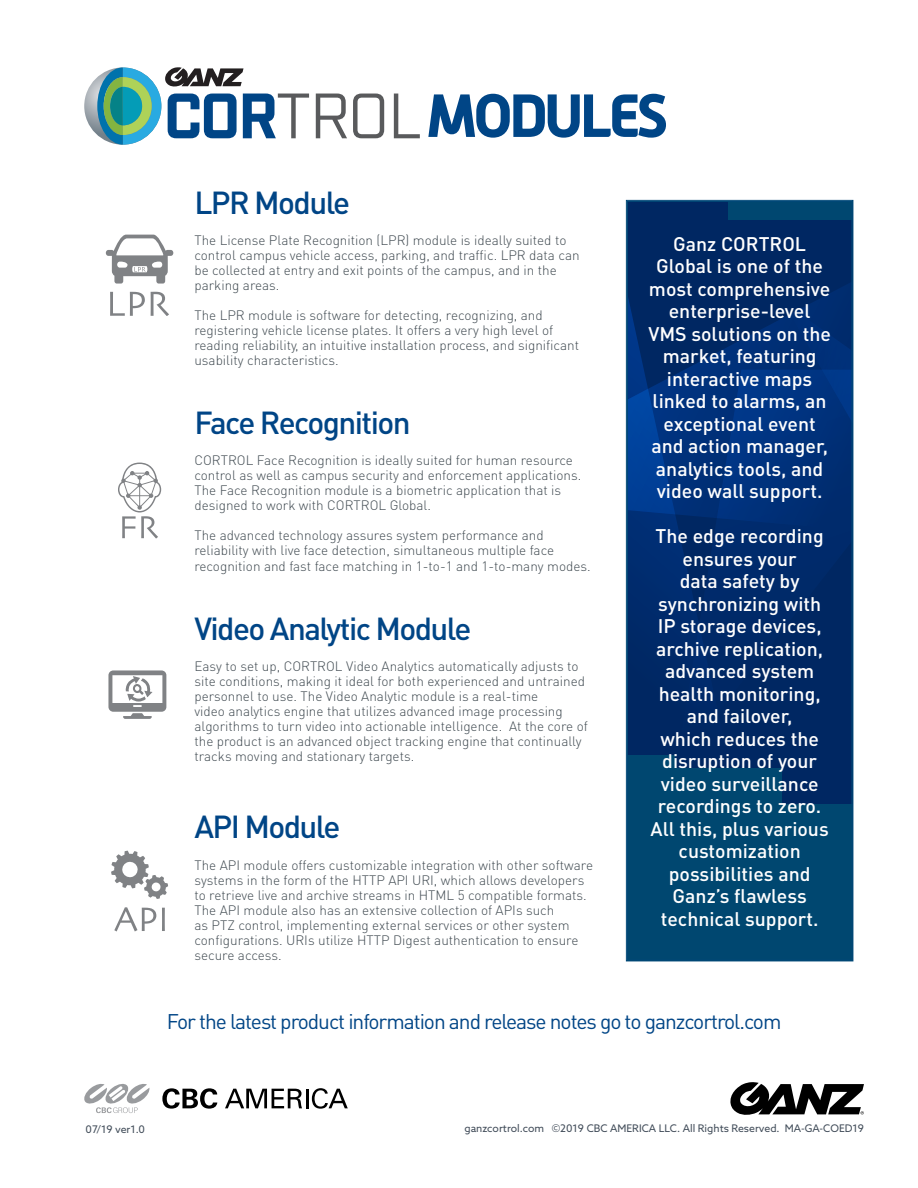
<style>
.page{position:relative;width:918px;height:1188px;background:#fff}
.page>*{position:absolute;margin:0;border:0;box-sizing:border-box;transform-origin:0 0}
.t1{font:55.5px "Alwyn New";letter-spacing:-.02em;color:#004586}
.t2{font:500 31.5px "DIN Pro";letter-spacing:-.05em;color:#004586}
.t3{font:21px "DIN Pro";letter-spacing:-.05em;color:#004586}
.t4{font:500 19.5px/22.5px "DIN Pro";color:#fff;text-align:center}
.t5{font:300 13.5px/15px "DIN Pro";color:#3e484f}
.t6{font:10.5px "Azo Sans";color:#404b58}
</style>
<div class="page">
<svg style="left:84px;top:1084px;width:66px;height:29px"></svg>
<svg style="left:225px;top:1088px;width:123px;height:21px"></svg>
<svg style="left:162px;top:1088px;width:55px;height:21px"></svg>
<svg style="left:730px;top:1082px;width:134px;height:33px"></svg>
<svg style="left:108px;top:670px;width:58px;height:49px"></svg>
<svg style="left:118px;top:463px;width:43px;height:76px"></svg>
<svg style="left:114px;top:907px;width:42px;height:24px"></svg>
<svg style="left:162px;top:908px;width:3px;height:23px"></svg>
<svg style="left:111px;top:851px;width:57px;height:48px"></svg>
<svg style="left:110px;top:292px;width:35px;height:23px"></svg>
<svg style="left:151px;top:292px;width:18px;height:23px"></svg>
<svg style="left:106px;top:235px;width:67px;height:49px"></svg>
<svg style="left:626px;top:200px;width:227px;height:761px;background:#00326e"></svg>
<div style="left:627px;top:201px;width:225px;height:759px;border:1px solid #004877"></div>
<svg style="left:84px;top:67px;width:77px;height:78px"></svg>
<svg style="left:97px;top:67px;width:212px;height:78px"></svg>
<svg style="left:316px;top:94px;width:31px;height:44px"></svg>
<svg style="left:353px;top:94px;width:31px;height:44px"></svg>
<svg style="left:394px;top:94px;width:26px;height:44px"></svg>
<svg style="left:428px;top:93px;width:238px;height:45px"></svg>
<p class="t1" style="left:428px;top:85px;width:241px">MODULES</p>
<p class="t2" style="left:194px;top:181px;width:157px">LPR Module</p>
<p class="t5" style="left:194px;top:232px;width:387px">The License Plate Recognition (LPR) module is ideally suited to control campus vehicle access, parking, and traffic. LPR data can be collected at entry and exit points of the campus, and in the parking areas.</p>
<p class="t5" style="left:194px;top:307px;width:386px">The LPR module is software for detecting, recognizing, and registering vehicle license plates. It offers a very high level of reading reliability, an intuitive installation process, and significant usability characteristics.</p>
<p class="t2" style="left:194px;top:401px;width:218px">Face Recognition</p>
<p class="t5" style="left:194px;top:452px;width:388px">CORTROL Face Recognition is ideally suited for human resource control as well as campus security and enforcement applications.<br>The Face Recognition module is a biometric application that is designed to work with CORTROL Global.</p>
<p class="t5" style="left:194px;top:527px;width:398px;line-height:15.6px">The advanced technology assures system performance and reliability with live face detection, simultaneous multiple face recognition and fast face matching in 1-to-1 and 1-to-many modes.</p>
<p class="t2" style="left:194px;top:607px;width:278px">Video Analytic Module</p>
<p class="t5" style="left:194px;top:658px;width:395px">Easy to set up, CORTROL Video Analytics automatically adjusts to site conditions, making it ideal for both experienced and untrained personnel to use. The Video Analytic module is a real-time<br>video analytics engine that utilizes advanced image processing algorithms to turn video into actionable intelligence. At the core of the product is an advanced object tracking engine that continually tracks moving and stationary targets.</p>
<p class="t2" style="left:194px;top:806px;width:147px">API Module</p>
<p class="t5" style="left:194px;top:857px;width:400px">The API module offers customizable integration with other software systems in the form of the HTTP API URI, which allows developers to retrieve live and archive streams in HTML 5 compatible formats.<br>The API module also has an extensive collection of APIs such<br>as PTZ control, implementing external services or other system configurations. URIs utilize HTTP Digest authentication to ensure secure access.</p>
<p class="t4" style="left:648px;top:232px;width:184px">Ganz CORTROL<br>Global is one of the most comprehensive enterprise-level<br>VMS solutions on the market, featuring interactive maps linked to alarms, an exceptional event and action manager, analytics tools, and video wall support.</p>
<p class="t4" style="left:651px;top:524px;width:180px">The edge recording ensures your<br>data safety by synchronizing with<br>IP storage devices, archive replication, advanced system health monitoring, and failover,<br>which reduces the disruption of your video surveillance recordings to zero.<br>All this, plus various customization possibilities and<br>Ganz’s flawless technical support.</p>
<p class="t3" style="left:167px;top:1007px;width:616px">For the latest product information and release notes go to ganzcortrol.com</p>
<p class="t6" style="left:86px;top:1122px;width:61px">07/19 ver1.0</p>
<p class="t6" style="left:464px;top:1121px;width:401px">ganzcortrol.com ©2019 CBC AMERICA LLC. All Rights Reserved. MA-GA-COED19</p>
</div>
